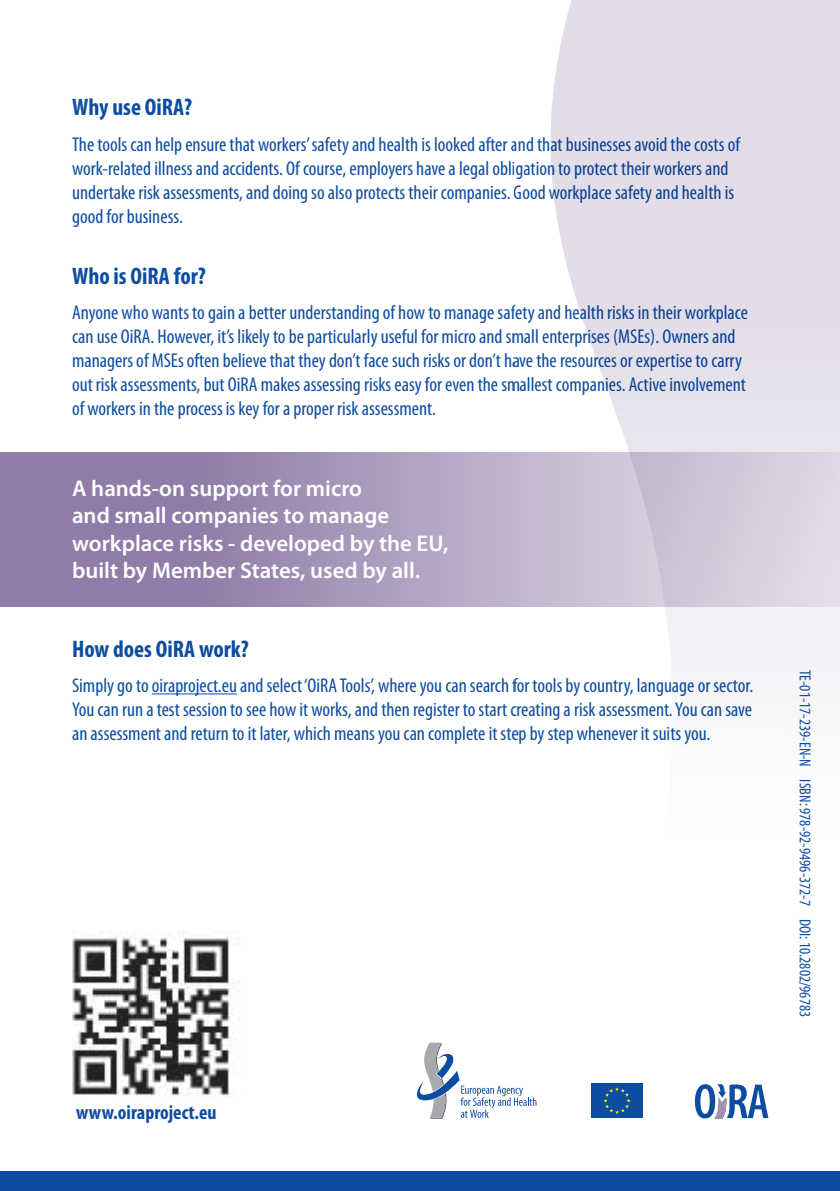
<style>
.page{position:relative;width:840px;height:1191px;background:#fff}
.page>*{position:absolute;margin:0;border:0;box-sizing:border-box;transform-origin:0 0}
.t1{font:700 condensed 24px "Myriad Pro";color:#0d4da1}
.t2{font:600 22.8px/27.4px "Myriad Pro";color:#fff}
.t3{font:condensed 20px/24px "Myriad Pro";color:#0d4da1}
.t4{font:700 condensed 20px "Myriad Pro";color:#0d4da1}
.t5{font:condensed 16px "Myriad Pro";color:#0d4da1}
</style>
<div class="page">
<svg style="left:0;top:452px;width:548px;height:155px;background:#a190b5"></svg>
<hr style="left:152px;top:693px;width:85px;height:1px;background:#0d4da1">
<div style="left:0;top:1171px;width:839px;height:20px;background:#0d4da1"></div>
<svg style="left:694px;top:1084px;width:74px;height:34px"></svg>
<svg style="left:416px;top:1042px;width:120px;height:76px"></svg>
<svg style="left:642px;top:1083px;width:1px;height:35px"></svg>
<div style="left:591px;top:1083px;width:51px;height:35px;background:#0d4da1"></div>
<svg style="left:603px;top:1087px;width:27px;height:27px"></svg>
<img style="left:72px;top:931px;width:168px;height:165px">
<svg style="left:548px;top:0;width:291px;height:684px;fill:#e2dde8"></svg>
<p class="t1" style="left:72px;top:94px;width:122px">Why use OiRA?</p>
<p class="t3" style="left:72px;top:132px;width:669px">The tools can help ensure that workers’ safety and health is looked after and that businesses avoid the costs of work-related illness and accidents. Of course, employers have a legal obligation to protect their workers and undertake risk assessments, and doing so also protects their companies. Good workplace safety and health is good for business.</p>
<p class="t1" style="left:72px;top:262px;width:135px">Who is OiRA for?</p>
<p class="t3" style="left:72px;top:301px;width:677px">Anyone who wants to gain a better understanding of how to manage safety and health risks in their workplace can use OiRA. However, it’s likely to be particularly useful for micro and small enterprises (MSEs). Owners and managers of MSEs often believe that they don’t face such risks or don’t have the resources or expertise to carry out risk assessments, but OiRA makes assessing risks easy for even the smallest companies. Active involvement of workers in the process is key for a proper risk assessment.</p>
<p class="t2" style="left:72px;top:475px;width:377px">A hands-on support for micro<br>and small companies to manage workplace risks - developed by the EU, built by Member States, used by all.</p>
<p class="t1" style="left:72px;top:635px;width:178px">How does OiRA work?</p>
<p class="t3" style="left:72px;top:673px;width:682px;text-align:justify">Simply go to oiraproject.eu and select ‘OiRA Tools’, where you can search for tools by country, language or sector.<br>You can run a test session to see how it works, and then register to start creating a risk assessment. You can save an assessment and return to it later, which means you can complete it step by step whenever it suits you.</p>
<p class="t4" style="left:76px;top:1101px;width:142px">www.oiraproject.eu</p>
<p class="t5" style="left:813px;top:669px;width:349px;rotate:90deg">TE-01-17-239-EN-N ISBN: 978-92-9496-372-7 DOI: 10.2802/96783</p>
</div>
